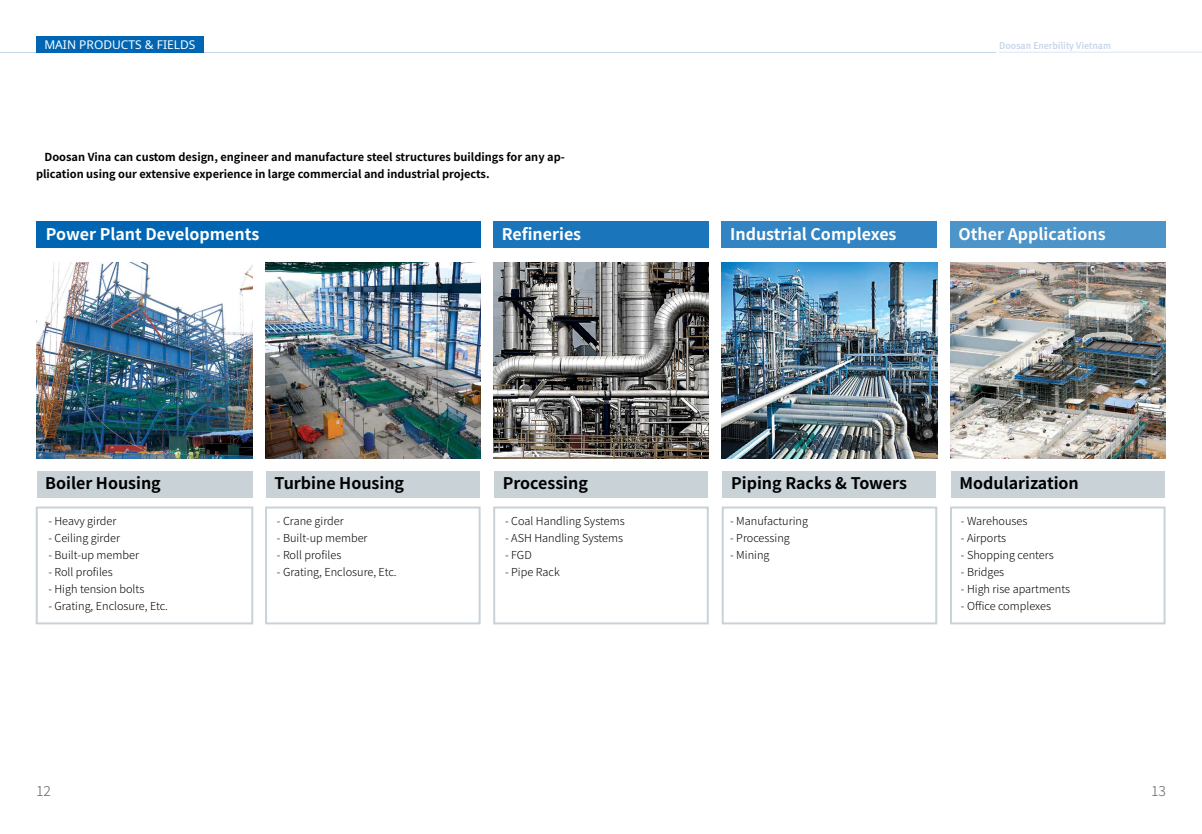
<style>
.page{position:relative;width:1202px;height:834px;background:#fff}
.page>*{position:absolute;margin:0;border:0;box-sizing:border-box;transform-origin:0 0}
.t1{font:700 16px "Noto Sans KR";color:#000}
.t2{font:700 16px "Noto Sans KR";color:#fff}
.t3{font:300 14px "Noto Sans KR";color:#636466}
.t4{font:12px "Noto Sans";color:#fff}
.t5{font:300 11px "Noto Sans KR";color:#000}
.t6{font:700 11px/17px "Noto Sans KR";color:#000}
.t7{font:500 10px "Meta Pro";letter-spacing:-.01em;color:#c5d5e8}
</style>
<div class="page">
<div style="left:36px;top:221px;width:445px;height:26px;background:#0066b3"></div>
<div style="left:493px;top:221px;width:216px;height:26px;background:#1a75ba"></div>
<div style="left:37px;top:472px;width:215px;height:26px;background:#c2cdd3"></div>
<div style="left:266px;top:472px;width:214px;height:26px;background:#c2cdd3"></div>
<div style="left:494px;top:472px;width:214px;height:26px;background:#c2cdd3"></div>
<div style="left:723px;top:472px;width:213px;height:26px;background:#c2cdd3"></div>
<div style="left:951px;top:472px;width:213px;height:26px;background:#c2cdd3"></div>
<div style="left:36px;top:506px;width:217px;height:118px;border:2px solid #c2cdd3"></div>
<div style="left:265px;top:506px;width:216px;height:118px;border:2px solid #c2cdd3"></div>
<div style="left:493px;top:506px;width:216px;height:118px;border:2px solid #c2cdd3"></div>
<div style="left:722px;top:506px;width:215px;height:118px;border:2px solid #c2cdd3"></div>
<div style="left:950px;top:506px;width:215px;height:118px;border:2px solid #c2cdd3"></div>
<div style="left:722px;top:221px;width:215px;height:26px;background:#3384c2"></div>
<div style="left:950px;top:221px;width:215px;height:26px;background:#4d94c9"></div>
<hr style="left:0;top:52px;width:996px;height:1px;background:#c5d5e8">
<div style="left:36px;top:36px;width:168px;height:17px;background:#0066b3"></div>
<hr style="left:999px;top:52px;width:203px;height:1px;background:#c5d5e8">
<img style="left:37px;top:263px;width:215px;height:195px">
<img style="left:265px;top:263px;width:216px;height:195px">
<img style="left:493px;top:263px;width:216px;height:195px">
<img style="left:722px;top:263px;width:215px;height:195px">
<img style="left:950px;top:263px;width:215px;height:195px">
<p class="t4" style="left:44px;top:36px;width:152px">MAIN PRODUCTS &amp; FIELDS</p>
<p class="t7" style="left:999px;top:39px;width:113px">Doosan Enerbility Vietnam</p>
<p class="t6" style="left:36px;top:148px;width:530px;text-indent:9px">Doosan Vina can custom design, engineer and manufacture steel structures buildings for any ap&shy;plication using our extensive experience in large commercial and industrial projects.</p>
<h1 class="t2" style="left:46px;top:225px;width:215px">Power Plant Developments</h1>
<h1 class="t2" style="left:502px;top:225px;width:81px">Refineries</h1>
<h1 class="t2" style="left:730px;top:225px;width:168px">Industrial Complexes</h1>
<h1 class="t2" style="left:958px;top:225px;width:149px">Other Applications</h1>
<h1 class="t1" style="left:45px;top:474px;width:117px">Boiler Housing</h1>
<h1 class="t1" style="left:275px;top:474px;width:131px">Turbine Housing</h1>
<p class="t5" style="left:277px;top:514px;width:68px">- Crane girder</p>
<p class="t5" style="left:277px;top:531px;width:92px">- Built-up member</p>
<p class="t5" style="left:277px;top:548px;width:66px">- Roll profiles</p>
<p class="t5" style="left:277px;top:565px;width:121px">- Grating, Enclosure, Etc.</p>
<p class="t5" style="left:48px;top:514px;width:70px">- Heavy girder</p>
<p class="t5" style="left:48px;top:531px;width:73px">- Ceiling girder</p>
<p class="t5" style="left:48px;top:548px;width:92px">- Built-up member</p>
<p class="t5" style="left:48px;top:565px;width:66px">- Roll profiles</p>
<p class="t5" style="left:48px;top:582px;width:97px">- High tension bolts</p>
<p class="t5" style="left:48px;top:599px;width:121px">- Grating, Enclosure, Etc.</p>
<h1 class="t1" style="left:503px;top:474px;width:87px">Processing</h1>
<p class="t5" style="left:505px;top:514px;width:121px">- Coal Handling Systems</p>
<p class="t5" style="left:505px;top:531px;width:119px">- ASH Handling Systems</p>
<p class="t5" style="left:505px;top:548px;width:28px">- FGD</p>
<p class="t5" style="left:505px;top:565px;width:56px">- Pipe Rack</p>
<h1 class="t1" style="left:731px;top:474px;width:177px">Piping Racks &amp; Towers</h1>
<p class="t5" style="left:730px;top:514px;width:79px">- Manufacturing</p>
<p class="t5" style="left:730px;top:531px;width:61px">- Processing</p>
<p class="t5" style="left:730px;top:548px;width:41px">- Mining</p>
<h1 class="t1" style="left:959px;top:474px;width:121px">Modularization</h1>
<p class="t5" style="left:961px;top:514px;width:68px">- Warehouses</p>
<p class="t5" style="left:961px;top:531px;width:47px">- Airports</p>
<p class="t5" style="left:961px;top:548px;width:94px">- Shopping centers</p>
<p class="t5" style="left:961px;top:565px;width:45px">- Bridges</p>
<p class="t5" style="left:961px;top:582px;width:111px">- High rise apartments</p>
<p class="t5" style="left:961px;top:599px;width:92px">- Office complexes</p>
<p class="t3" style="left:36px;top:783px;width:16px">12</p>
<p class="t3" style="left:1151px;top:783px;width:16px">13</p>
</div>
